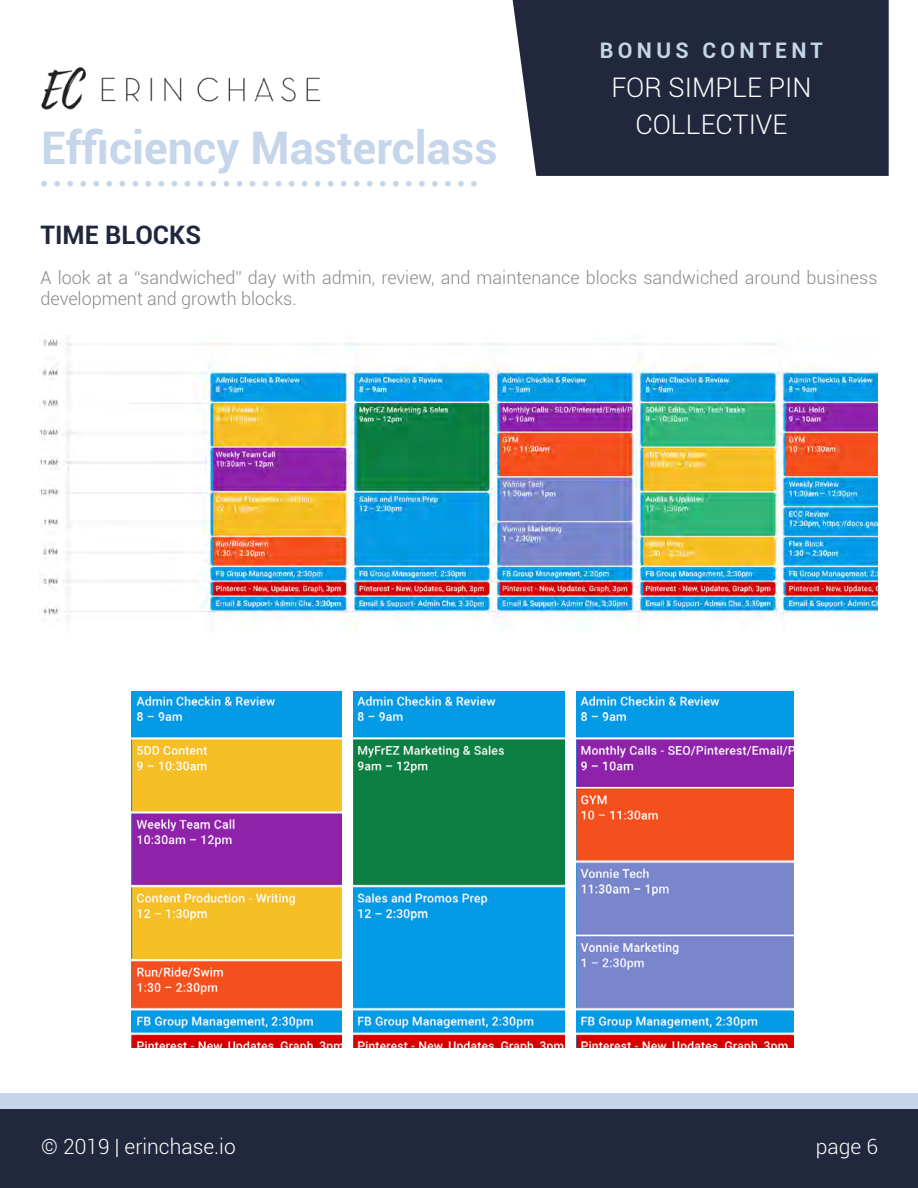
<style>
.page{position:relative;width:918px;height:1188px;background:#fff}
.page>*{position:absolute;margin:0;border:0;box-sizing:border-box;transform-origin:0 0}
.t1{font:700 45px "Roboto";color:#c5d5ea}
.t2{font:300 27px/37.5px "Roboto";color:#fff;text-align:center}
.t3{font:700 25.5px "Roboto";color:#21283e}
.t4{font:700 21.45px "Roboto";letter-spacing:.2em;color:#c5d5e8}
.t5{font:300 21px "Roboto";color:#fff}
.t6{font:300 18px/21.6px "Roboto";color:#888a8a}
</style>
<div class="page">
<div style="left:0;top:1094px;width:918px;height:32px;background:#c5d5ea"></div>
<div style="left:0;top:1109px;width:918px;height:79px;background:#21283e"></div>
<svg style="left:41px;top:181px;width:6px;height:6px"></svg>
<svg style="left:67px;top:181px;width:6px;height:6px"></svg>
<svg style="left:54px;top:181px;width:6px;height:6px"></svg>
<svg style="left:93px;top:181px;width:6px;height:6px"></svg>
<svg style="left:80px;top:181px;width:6px;height:6px"></svg>
<svg style="left:119px;top:181px;width:6px;height:6px"></svg>
<svg style="left:106px;top:181px;width:6px;height:6px"></svg>
<svg style="left:145px;top:181px;width:6px;height:6px"></svg>
<svg style="left:132px;top:181px;width:6px;height:6px"></svg>
<svg style="left:172px;top:181px;width:5px;height:6px"></svg>
<svg style="left:158px;top:181px;width:6px;height:6px"></svg>
<svg style="left:198px;top:181px;width:5px;height:6px"></svg>
<svg style="left:185px;top:181px;width:5px;height:6px"></svg>
<svg style="left:224px;top:181px;width:5px;height:6px"></svg>
<svg style="left:211px;top:181px;width:5px;height:6px"></svg>
<svg style="left:250px;top:181px;width:5px;height:6px"></svg>
<svg style="left:237px;top:181px;width:5px;height:6px"></svg>
<svg style="left:276px;top:181px;width:5px;height:6px"></svg>
<svg style="left:263px;top:181px;width:5px;height:6px"></svg>
<svg style="left:302px;top:181px;width:5px;height:6px"></svg>
<svg style="left:289px;top:181px;width:5px;height:6px"></svg>
<svg style="left:328px;top:181px;width:6px;height:6px"></svg>
<svg style="left:315px;top:181px;width:6px;height:6px"></svg>
<svg style="left:354px;top:181px;width:6px;height:6px"></svg>
<svg style="left:341px;top:181px;width:6px;height:6px"></svg>
<svg style="left:380px;top:181px;width:6px;height:6px"></svg>
<svg style="left:367px;top:181px;width:6px;height:6px"></svg>
<svg style="left:406px;top:181px;width:6px;height:6px"></svg>
<svg style="left:393px;top:181px;width:6px;height:6px"></svg>
<svg style="left:432px;top:181px;width:6px;height:6px"></svg>
<svg style="left:419px;top:181px;width:6px;height:6px"></svg>
<svg style="left:458px;top:181px;width:6px;height:6px"></svg>
<svg style="left:445px;top:181px;width:6px;height:6px"></svg>
<svg style="left:471px;top:181px;width:6px;height:6px"></svg>
<img style="left:41px;top:66px;width:280px;height:44px">
<div style="left:512px;top:0;width:377px;height:176px;background:#21283e"></div>
<img style="left:40px;top:339px;width:838px;height:293px">
<img style="left:131px;top:691px;width:211px;height:357px">
<img style="left:354px;top:691px;width:210px;height:357px">
<img style="left:576px;top:691px;width:218px;height:357px">
<h1 class="t1" style="left:41px;top:116px;width:458px">Efficiency Masterclass</h1>
<h3 class="t3" style="left:40px;top:217px;width:162px">TIME BLOCKS</h3>
<p class="t4" style="left:600px;top:35px;width:224px">BONUS CONTENT</p>
<h2 class="t2" style="left:611px;top:68px;width:202px">FOR SIMPLE PIN<br>COLLECTIVE</h2>
<p class="t6" style="left:40px;top:266px;width:839px">A look at a “sandwiched” day with admin, review, and maintenance blocks sandwiched around business development and growth blocks.</p>
<p class="t5" style="left:41px;top:1132px;width:196px">© 2019 | erinchase.io</p>
<p class="t5" style="left:816px;top:1132px;width:64px">page 6</p>
</div>
